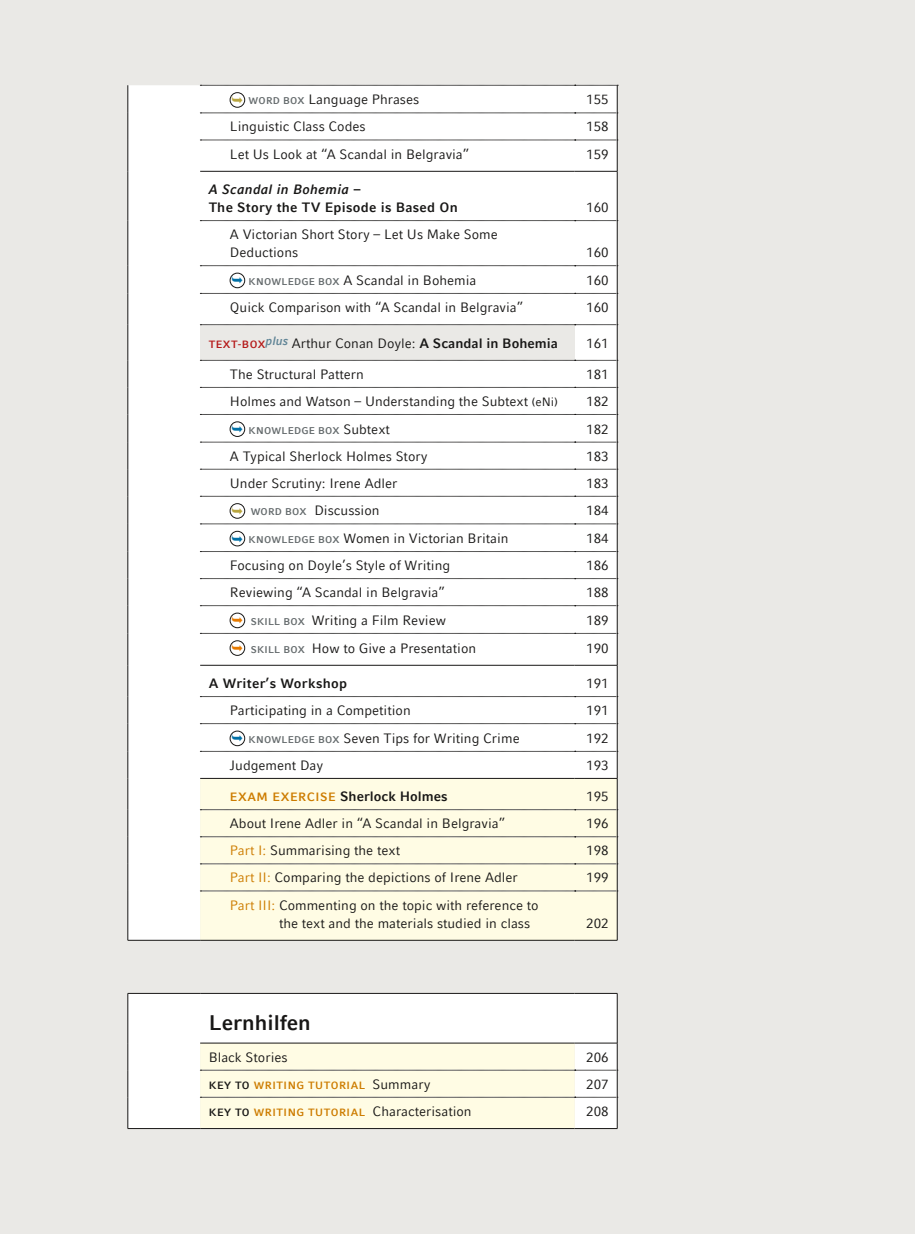
<style>
.page{position:relative;width:915px;height:1234px;background:#fff}
.page>*{position:absolute;margin:0;border:0;box-sizing:border-box;transform-origin:0 0}
.t1{font:700 21px "Compatil Fact LT Com";color:#181716}
.t2{font:13.5px/18px "Compatil Fact LT Com";color:#181716}
.t3{font:700 13.5px/18px "Compatil Fact LT Com";letter-spacing:.02em;color:#181716}
.t4{font:700 13.5px "Compatil Fact LT Com";color:#181716}
.t5{font:700 10.5px "Compatil Fact LT Com";letter-spacing:.05em;color:#cd7c00}
.t6{font:700 9.75px "Compatil Fact LT Com";letter-spacing:.025em;color:#656b6d}
.s1{font-weight:700;font-size:9.75px;color:#656b6d}
.s2{font-style:italic}
.s3{font-weight:700;font-size:10.5px;color:#b51b1a}
.s4{font-weight:700}
.s5{font-size:12px}
.s6{font-weight:400;font-size:13.5px;color:#181716}
.s7{font-size:12px;color:#cd7c00}
.s8{color:#cd7c00}
.s9{color:#181716}
.s10{font-weight:700;font-size:10.5px}
.s11{font-weight:700;font-size:10.5px;color:#cd7c00}
</style>
<div class="page">
<div style="left:0;top:0;width:914px;height:1233px;background:#eae9e6"></div>
<div style="left:128px;top:85px;width:488px;height:854px;background:#fff"></div>
<div style="left:200px;top:324px;width:374px;height:36px;background:#eae9e6"></div>
<div style="left:200px;top:779px;width:416px;height:160px;background:#fffce4"></div>
<svg style="left:127px;top:85px;width:1px;height:55px"></svg>
<hr style="left:200px;top:171px;width:374px;height:1px;background:#181716">
<hr style="left:574px;top:171px;width:43px;height:1px;background:#181716">
<hr style="left:616px;top:171px;width:1px;height:49px;background:#181716">
<hr style="left:616px;top:220px;width:1px;height:46px;background:#181716">
<hr style="left:616px;top:293px;width:1px;height:31px;background:#181716">
<hr style="left:616px;top:324px;width:1px;height:36px;background:#181716">
<hr style="left:616px;top:633px;width:1px;height:32px;background:#181716">
<hr style="left:200px;top:665px;width:374px;height:1px;background:#181716">
<hr style="left:574px;top:665px;width:43px;height:1px;background:#181716">
<hr style="left:616px;top:665px;width:1px;height:31px;background:#181716">
<hr style="left:200px;top:778px;width:374px;height:1px;background:#181716">
<hr style="left:574px;top:778px;width:43px;height:1px;background:#181716">
<hr style="left:616px;top:778px;width:1px;height:31px;background:#181716">
<hr style="left:127px;top:140px;width:1px;height:31px;background:#181716">
<hr style="left:616px;top:140px;width:1px;height:31px;background:#181716">
<hr style="left:127px;top:171px;width:1px;height:49px;background:#181716">
<hr style="left:127px;top:220px;width:1px;height:46px;background:#181716">
<svg style="left:127px;top:266px;width:1px;height:27px"></svg>
<hr style="left:127px;top:293px;width:1px;height:31px;background:#181716">
<hr style="left:127px;top:324px;width:1px;height:36px;background:#181716">
<svg style="left:127px;top:360px;width:1px;height:273px"></svg>
<hr style="left:127px;top:633px;width:1px;height:32px;background:#181716">
<hr style="left:127px;top:665px;width:1px;height:31px;background:#181716">
<svg style="left:127px;top:696px;width:1px;height:82px"></svg>
<hr style="left:127px;top:778px;width:1px;height:31px;background:#181716">
<svg style="left:127px;top:809px;width:1px;height:81px"></svg>
<hr style="left:127px;top:890px;width:1px;height:49px;background:#181716">
<hr style="left:616px;top:890px;width:1px;height:49px;background:#181716">
<hr style="left:128px;top:939px;width:72px;height:1px;background:#181716">
<hr style="left:200px;top:939px;width:374px;height:1px;background:#181716">
<hr style="left:574px;top:939px;width:43px;height:1px;background:#181716">
<svg style="left:200px;top:220px;width:417px;height:1px"></svg>
<svg style="left:200px;top:324px;width:417px;height:1px"></svg>
<svg style="left:200px;top:809px;width:417px;height:82px;background:#f7f4dd"></svg>
<svg style="left:230px;top:640px;width:15px;height:15px"></svg>
<div style="left:230px;top:640px;width:15px;height:15px;border:1px solid #181716;border-radius:50%"></div>
<div style="left:128px;top:993px;width:488px;height:134px;background:#fff"></div>
<hr style="left:128px;top:992px;width:72px;height:1px;background:#181716">
<hr style="left:127px;top:993px;width:1px;height:49px;background:#181716">
<hr style="left:200px;top:992px;width:374px;height:1px;background:#181716">
<hr style="left:574px;top:992px;width:43px;height:1px;background:#181716">
<hr style="left:616px;top:993px;width:1px;height:49px;background:#181716">
<svg style="left:127px;top:1042px;width:1px;height:54px"></svg>
<hr style="left:127px;top:1096px;width:1px;height:32px;background:#181716">
<hr style="left:128px;top:1127px;width:72px;height:1px;background:#181716">
<svg style="left:200px;top:1042px;width:417px;height:86px;background:#f8f5e1"></svg>
<svg style="left:200px;top:85px;width:418px;height:56px;background:#f5f5f5"></svg>
<svg style="left:200px;top:265px;width:417px;height:29px;background:#f2f2f2"></svg>
<svg style="left:200px;top:360px;width:417px;height:274px;background:#f7f7f7"></svg>
<svg style="left:232px;top:644px;width:10px;height:7px"></svg>
<svg style="left:200px;top:696px;width:417px;height:82px;background:#f8f7f7"></svg>
<p class="t2" style="left:248px;top:91px;width:172px"><span class="s1">WORD BOX</span> Language Phrases</p>
<p class="t2" style="left:586px;top:91px;width:24px">155</p>
<p class="t2" style="left:230px;top:118px;width:137px">Linguistic Class Codes</p>
<p class="t2" style="left:586px;top:118px;width:24px">158</p>
<p class="t2" style="left:230px;top:145px;width:241px">Let Us Look at “A Scandal in Belgravia”</p>
<p class="t2" style="left:586px;top:145px;width:24px">159</p>
<p class="t3" style="left:208px;top:180px;width:250px"><span class="s2">A Scandal in Bohemia</span> –<br>The Story the TV Episode is Based On</p>
<p class="t2" style="left:586px;top:198px;width:24px">160</p>
<p class="t2" style="left:230px;top:225px;width:269px">A Victorian Short Story – Let Us Make Some<br>Deductions</p>
<p class="t2" style="left:586px;top:243px;width:24px">160</p>
<p class="t2" style="left:248px;top:271px;width:229px"><span class="s1">KNOWLEDGE BOX</span> A Scandal in Bohemia</p>
<p class="t2" style="left:586px;top:271px;width:24px">160</p>
<p class="t2" style="left:230px;top:298px;width:295px">Quick Comparison with “A Scandal in Belgravia”</p>
<p class="t2" style="left:586px;top:298px;width:24px">160</p>
<p class="t2" style="left:208px;top:334px;width:350px"><span class="s3">TEXT-BOX</span><sup>plus</sup> Arthur Conan Doyle: <span class="s4">A Scandal in Bohemia</span></p>
<p class="t2" style="left:586px;top:334px;width:24px">161</p>
<p class="t2" style="left:230px;top:365px;width:135px">The Structural Pattern</p>
<p class="t2" style="left:586px;top:365px;width:24px">181</p>
<p class="t2" style="left:230px;top:392px;width:330px">Holmes and Watson – Understanding the Subtext <span class="s5">(eNi)</span></p>
<p class="t2" style="left:586px;top:392px;width:24px">182</p>
<p class="t6" style="left:248px;top:424px;width:143px">KNOWLEDGE BOX <span class="s6">Subtext</span></p>
<p class="t2" style="left:586px;top:420px;width:24px">182</p>
<p class="t2" style="left:230px;top:447px;width:199px">A Typical Sherlock Holmes Story</p>
<p class="t2" style="left:586px;top:447px;width:24px">183</p>
<p class="t2" style="left:230px;top:474px;width:169px">Under Scrutiny: Irene Adler</p>
<p class="t2" style="left:586px;top:474px;width:24px">183</p>
<p class="t2" style="left:250px;top:501px;width:130px"><span class="s1">WORD BOX</span> Discussion</p>
<p class="t2" style="left:586px;top:501px;width:24px">184</p>
<p class="t2" style="left:248px;top:529px;width:261px"><span class="s1">KNOWLEDGE BOX</span> Women in Victorian Britain</p>
<p class="t2" style="left:586px;top:529px;width:24px">184</p>
<p class="t2" style="left:230px;top:556px;width:222px">Focusing on Doyle’s Style of Writing</p>
<p class="t2" style="left:586px;top:556px;width:24px">186</p>
<p class="t2" style="left:230px;top:583px;width:216px">Reviewing “A Scandal in Belgravia”</p>
<p class="t2" style="left:586px;top:583px;width:24px">188</p>
<p class="t2" style="left:250px;top:611px;width:197px"><span class="s1">SKILL BOX</span> Writing a Film Review</p>
<p class="t2" style="left:586px;top:611px;width:24px">189</p>
<p class="t2" style="left:250px;top:638px;width:227px"><span class="s1">SKILL BOX</span> How to Give a Presentation</p>
<p class="t2" style="left:586px;top:638px;width:24px">190</p>
<p class="t3" style="left:209px;top:674px;width:140px">A Writer’s Workshop</p>
<p class="t2" style="left:586px;top:674px;width:24px">191</p>
<p class="t2" style="left:230px;top:701px;width:182px">Participating in a Competition</p>
<p class="t2" style="left:586px;top:701px;width:24px">191</p>
<p class="t2" style="left:248px;top:729px;width:272px"><span class="s1">KNOWLEDGE BOX</span> Seven Tips for Writing Crime</p>
<p class="t2" style="left:586px;top:729px;width:24px">192</p>
<p class="t2" style="left:230px;top:756px;width:95px">Judgement Day</p>
<p class="t2" style="left:586px;top:756px;width:24px">193</p>
<p class="t4" style="left:230px;top:788px;width:219px"><span class="s7">EXAM EXERCISE</span> Sherlock Holmes</p>
<p class="t2" style="left:586px;top:787px;width:24px">195</p>
<p class="t2" style="left:230px;top:814px;width:277px">About Irene Adler in “A Scandal in Belgravia”</p>
<p class="t2" style="left:586px;top:814px;width:24px">196</p>
<p class="t2" style="left:230px;top:841px;width:171px"><span class="s8">Part I:</span> Summarising the text</p>
<p class="t2" style="left:586px;top:841px;width:24px">198</p>
<p class="t2" style="left:230px;top:868px;width:289px"><span class="s8">Part II:</span> Comparing the depictions of Irene Adler</p>
<p class="t2" style="left:586px;top:868px;width:24px">199</p>
<p class="t2" style="left:279px;top:895px;width:261px;text-indent:-49px"><span class="s8">Part III:</span> Commenting on the topic with reference to the text and the materials studied in class</p>
<p class="t2" style="left:586px;top:913px;width:24px">202</p>
<h1 class="t1" style="left:208px;top:1010px;width:104px">Lernhilfen</h1>
<p class="t2" style="left:208px;top:1047px;width:80px">Black Stories</p>
<p class="t2" style="left:586px;top:1047px;width:24px">206</p>
<p class="t5" style="left:208px;top:1078px;width:223px"><span class="s9">KEY TO</span> WRITING TUTORIAL <span class="s6">Summary</span></p>
<p class="t2" style="left:586px;top:1074px;width:24px">207</p>
<p class="t2" style="left:208px;top:1101px;width:264px"><span class="s10">KEY TO</span> <span class="s11">WRITING TUTORIAL</span> Characterisation</p>
<p class="t2" style="left:586px;top:1101px;width:24px">208</p>
</div>
